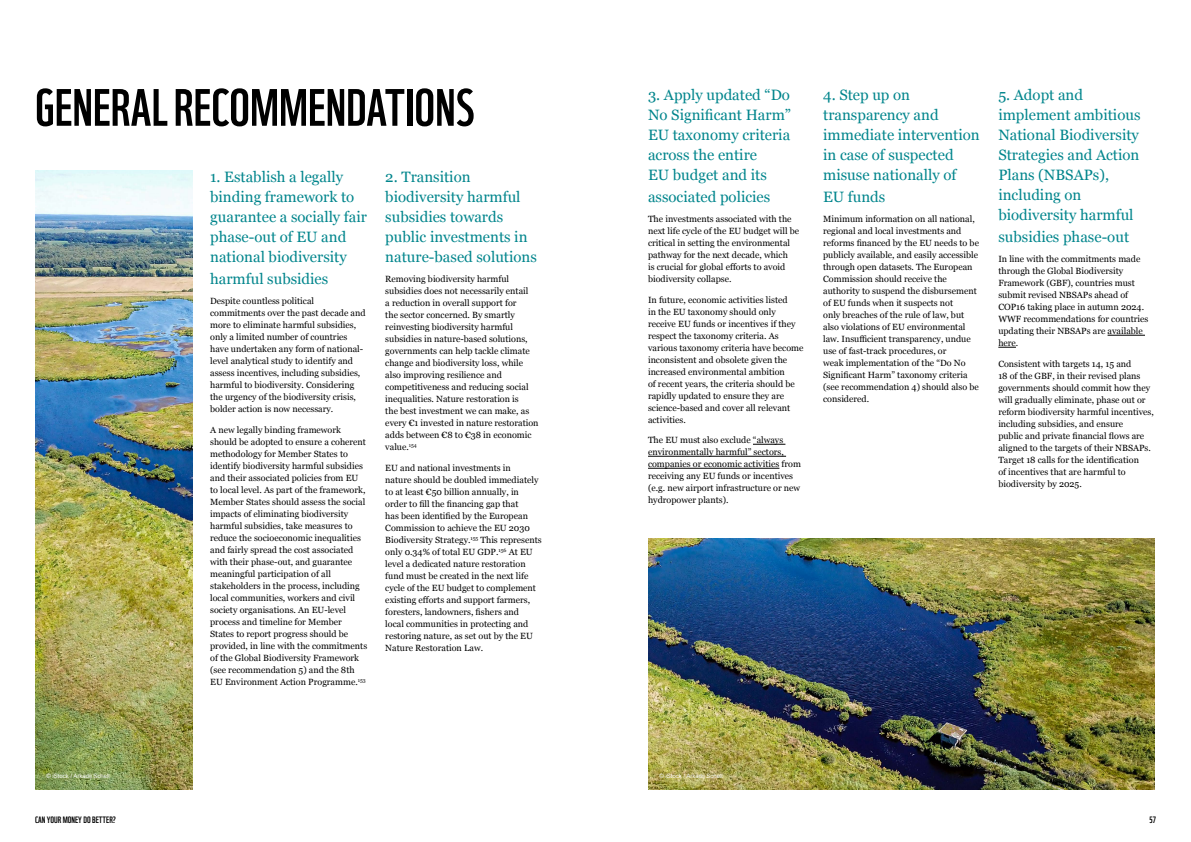
<style>
.page{position:relative;width:1191px;height:842px;background:#fff}
.page>*{position:absolute;margin:0;border:0;box-sizing:border-box;transform-origin:0 0}
.t1{font:51px "WWF";color:#000}
.t2{font:15px/20px "Georgia";color:#00858c}
.t3{font:9px/12px "Georgia";color:#000}
.t4{font:9px "WWF";color:#000}
.t5{font:6px "Arial";color:#fff}
</style>
<div class="page">
<img style="left:35px;top:171px;width:158px;height:618px">
<img style="left:648px;top:539px;width:506px;height:250px">
<hr style="left:753px;top:444px;width:32px;height:1px;background:#000">
<hr style="left:648px;top:456px;width:138px;height:1px;background:#000">
<hr style="left:648px;top:468px;width:131px;height:1px;background:#000">
<hr style="left:1107px;top:335px;width:38px;height:1px;background:#000">
<svg style="left:998px;top:347px;width:18px;height:1px"></svg>
<h1 class="t1" style="left:35px;top:73px;width:441px">GENERAL RECOMMENDATIONS</h1>
<h2 class="t2" style="left:210px;top:166px;width:158px">1. Establish a legally binding framework to guarantee a socially fair phase-out of EU and national biodiversity</h2>
<h2 class="t2" style="left:210px;top:268px;width:120px">harmful subsidies</h2>
<p class="t3" style="left:210px;top:295px;width:157px">Despite countless political commitments over the past decade and more to eliminate harmful subsidies, only a limited number of countries have undertaken any form of national&shy;level analytical study to identify and assess incentives, including subsidies, harmful to biodiversity. Considering the urgency of the biodiversity crisis, bolder action is now necessary.</p>
<p class="t3" style="left:210px;top:423px;width:159px">A new legally binding framework should be adopted to ensure a coherent methodology for Member States to identify biodiversity harmful subsidies and their associated policies from EU to local level. As part of the framework, Member States should assess the social impacts of eliminating biodiversity harmful subsidies, take measures to reduce the socioeconomic inequalities and fairly spread the cost associated with their phase-out, and guarantee meaningful participation of all stakeholders in the process, including local communities, workers and civil society organisations. An EU-level process and timeline for Member States to report progress should be provided, in line with the commitments of the Global Biodiversity Framework (see recommendation 5) and the 8th EU Environment Action Programme.<sup>153</sup></p>
<h2 class="t2" style="left:385px;top:166px;width:153px">2. Transition biodiversity harmful subsidies towards public investments in nature-based solutions</h2>
<p class="t3" style="left:385px;top:273px;width:155px">Removing biodiversity harmful subsidies does not necessarily entail<br>a reduction in overall support for<br>the sector concerned. By smartly reinvesting biodiversity harmful subsidies in nature-based solutions, governments can help tackle climate change and biodiversity loss, while also improving resilience and competitiveness and reducing social inequalities. Nature restoration is<br>the best investment we can make, as every €1 invested in nature restoration adds between €8 to €38 in economic value.<sup>154</sup></p>
<p class="t3" style="left:385px;top:461px;width:158px">EU and national investments in<br>nature should be doubled immediately to at least €50 billion annually, in order to fill the financing gap that<br>has been identified by the European Commission to achieve the EU 2030<br>Biodiversity Strategy.<sup>155</sup> This represents only 0.34% of total EU GDP.<sup>156</sup> At EU level a dedicated nature restoration fund must be created in the next life cycle of the EU budget to complement existing efforts and support farmers, foresters, landowners, fishers and<br>local communities in protecting and restoring nature, as set out by the EU Nature Restoration Law.</p>
<h2 class="t2" style="left:648px;top:85px;width:144px">3. Apply updated “Do<br>No Significant Harm”<br>EU taxonomy criteria across the entire<br>EU budget and its</h2>
<h2 class="t2" style="left:648px;top:187px;width:124px">associated policies</h2>
<p class="t3" style="left:648px;top:213px;width:153px">The investments associated with the next life cycle of the EU budget will be critical in setting the environmental pathway for the next decade, which<br>is crucial for global efforts to avoid biodiversity collapse.</p>
<p class="t3" style="left:648px;top:293px;width:157px">In future, economic activities listed<br>in the EU taxonomy should only receive EU funds or incentives if they respect the taxonomy criteria. As various taxonomy criteria have become inconsistent and obsolete given the increased environmental ambition<br>of recent years, the criteria should be rapidly updated to ensure they are science-based and cover all relevant activities.</p>
<p class="t3" style="left:648px;top:434px;width:154px">The EU must also exclude “always environmentally harmful” sectors, companies or economic activities from receiving any EU funds or incentives (e.g. new airport infrastructure or new hydropower plants).</p>
<h2 class="t2" style="left:823px;top:85px;width:158px">4. Step up on transparency and immediate intervention in case of suspected misuse nationally of</h2>
<h2 class="t2" style="left:823px;top:187px;width:64px">EU funds</h2>
<p class="t3" style="left:823px;top:213px;width:157px">Minimum information on all national, regional and local investments and reforms financed by the EU needs to be publicly available, and easily accessible through open datasets. The European Commission should receive the authority to suspend the disbursement of EU funds when it suspects not<br>only breaches of the rule of law, but also violations of EU environmental law. Insufficient transparency, undue use of fast-track procedures, or<br>weak implementation of the “Do No Significant Harm” taxonomy criteria (see recommendation 4) should also be considered.</p>
<h2 class="t2" style="left:998px;top:85px;width:144px">5. Adopt and implement ambitious<br>National Biodiversity<br>Strategies and Action<br>Plans (NBSAPs), including on biodiversity harmful</h2>
<h2 class="t2" style="left:998px;top:227px;width:132px">subsidies phase-out</h2>
<p class="t3" style="left:998px;top:253px;width:152px">In line with the commitments made through the Global Biodiversity<br>Framework (GBF), countries must submit revised NBSAPs ahead of<br>COP16 taking place in autumn 2024.<br>WWF recommendations for countries updating their NBSAPs are available here.</p>
<p class="t3" style="left:998px;top:357px;width:157px">Consistent with targets 14, 15 and<br>18 of the GBF, in their revised plans governments should commit how they will gradually eliminate, phase out or reform biodiversity harmful incentives, including subsidies, and ensure<br>public and private financial flows are aligned to the targets of their NBSAPs.<br>Target 18 calls for the identification<br>of incentives that are harmful to biodiversity by 2025.</p>
<p class="t5" style="left:46px;top:772px;width:65px">© iStock / Arkadij Schell</p>
<p class="t5" style="left:659px;top:772px;width:65px">© iStock / Arkadij Schell</p>
<p class="t4" style="left:35px;top:814px;width:82px">CAN YOUR MONEY DO BETTER?</p>
<p class="t4" style="left:1149px;top:814px;width:8px">57</p>
</div>
